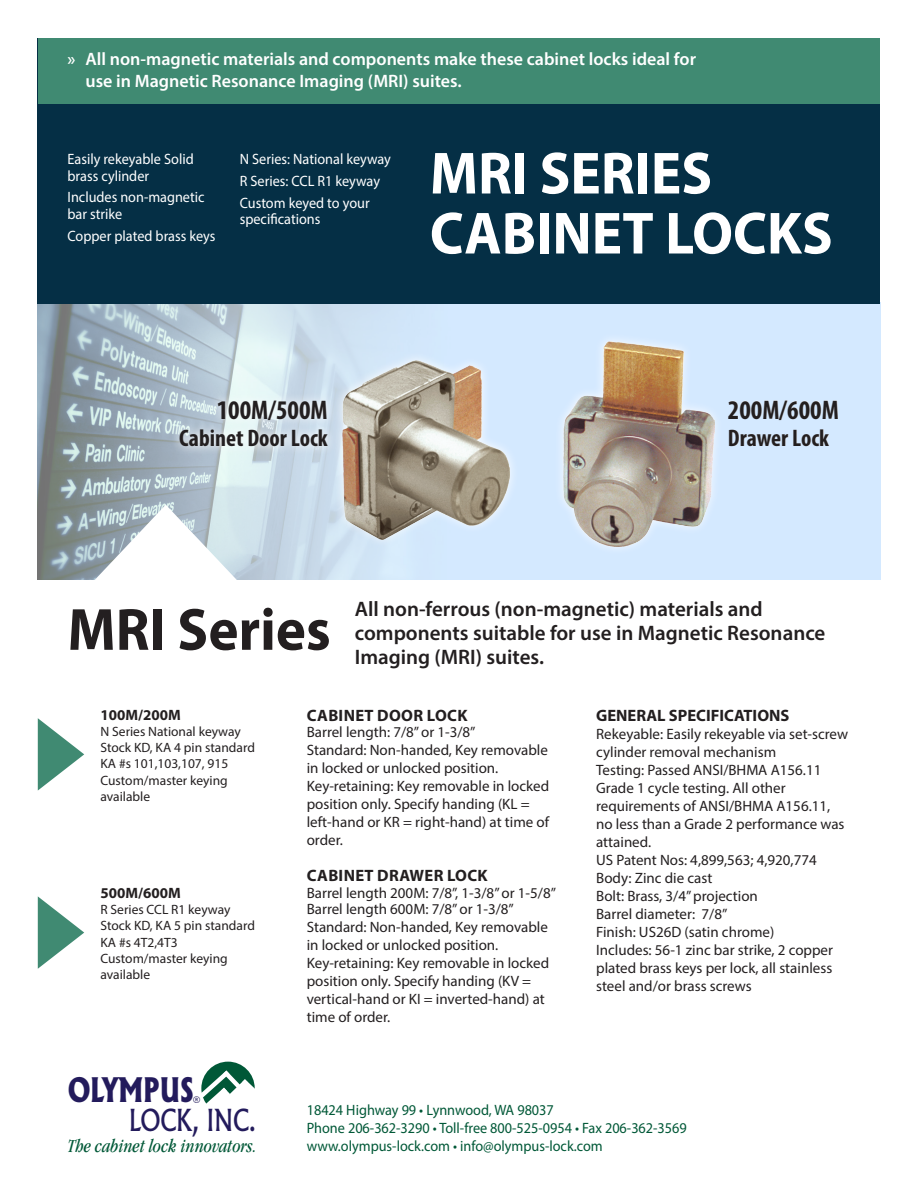
<style>
.page{position:relative;width:918px;height:1188px;background:#fff}
.page>*{position:absolute;margin:0;border:0;box-sizing:border-box;transform-origin:0 0}
.t1{font:700 60px/60px "Myriad Pro";color:#fff;scale:.95 1}
.t2{font:700 60px "Myriad Pro";color:#231f20;scale:.95 1}
.t3{font:800 32.4px "Albertus";color:#231b5c;scale:.78 1}
.t4{font:500 29.1px "Albertus";color:#231b5c;scale:.8 1}
.t5{font:700 condensed 27px "Myriad Pro";color:#231f20}
.t6{font:700 condensed 24px "Myriad Pro";color:#231f20}
.t7{font:600 21px/24px "Myriad Pro";color:#231f20}
.t8{font:italic condensed 19.05px "Garamond";color:#005837;scale:.96 1}
.t9{font:600 18px/21.6px "Myriad Pro";color:#fff}
.t10{font:700 16.5px "Myriad Pro";letter-spacing:.02em;color:#231f20}
.t11{font:700 16.5px "Myriad Pro";color:#231f20}
.t12{font:15px/18px "Myriad Pro";color:#231f20}
.t13{font:15px/16.5px "Myriad Pro";color:#fff;scale:.95 1}
.t14{font:15px "Myriad Pro";color:#005837;scale:.95 1}
.t15{font:700 15px "Myriad Pro";color:#231f20}
.t16{font:500 14.4px "Albertus";color:#231b5c}
.t17{font:13.5px/16.2px "Myriad Pro";color:#231f20}
</style>
<div class="page">
<img style="left:38px;top:303px;width:842px;height:277px">
<div style="left:333px;top:351px;width:186px;height:198px;background:#fff;opacity:.8"></div>
<img style="left:342px;top:360px;width:167px;height:180px">
<div style="left:554px;top:332px;width:169px;height:223px;background:#d4e9ff"></div>
<img style="left:564px;top:342px;width:150px;height:204px">
<div style="left:38px;top:38px;width:842px;height:265px;background:#052f45"></div>
<svg style="left:84px;top:505px;width:163px;height:75px"></svg>
<svg style="left:38px;top:718px;width:46px;height:73px"></svg>
<svg style="left:38px;top:896px;width:46px;height:73px"></svg>
<div style="left:38px;top:38px;width:841px;height:66px;background:#408a72"></div>
<div style="left:201px;top:1062px;width:54px;height:53px;background:#005837;border-radius:50%"></div>
<svg style="left:201px;top:1071px;width:54px;height:44px"></svg>
<div style="left:171px;top:392px;width:166px;height:64px;background:#fff;opacity:.8"></div>
<div style="left:729px;top:400px;width:109px;height:46px;background:#fff;opacity:.8"></div>
<p class="t9" style="left:86px;top:48px;width:612px;text-indent:-18px">» All non-magnetic materials and components make these cabinet locks ideal for use in Magnetic Resonance Imaging (MRI) suites.</p>
<p class="t13" style="left:68px;top:151px;width:134px">Easily rekeyable Solid brass cylinder</p>
<p class="t13" style="left:68px;top:189px;width:146px">Includes non-magnetic bar strike</p>
<p class="t13" style="left:68px;top:227px;width:157px">Copper plated brass keys</p>
<p class="t13" style="left:240px;top:151px;width:161px">N Series: National keyway</p>
<p class="t13" style="left:240px;top:172px;width:149px">R Series: CCL R1 keyway</p>
<p class="t13" style="left:240px;top:194px;width:138px">Custom keyed to your specifications</p>
<p class="t1" style="left:430px;top:141px;width:426px">MRI SERIES<br>CABINET LOCKS</p>
<p class="t5" style="left:217px;top:393px;width:112px">100M/500M</p>
<p class="t6" style="left:179px;top:423px;width:150px">Cabinet Door Lock</p>
<p class="t5" style="left:728px;top:393px;width:112px">200M/600M</p>
<p class="t6" style="left:728px;top:423px;width:103px">Drawer Lock</p>
<p class="t2" style="left:68px;top:590px;width:279px">MRI Series</p>
<p class="t7" style="left:355px;top:597px;width:472px">All non-ferrous (non-magnetic) materials and components suitable for use in Magnetic Resonance<br>Imaging (MRI) suites.</p>
<p class="t15" style="left:100px;top:705px;width:82px">100M/200M</p>
<p class="t17" style="left:100px;top:723px;width:142px">N Series National keyway</p>
<p class="t17" style="left:100px;top:739px;width:156px">Stock KD, KA 4 pin standard</p>
<p class="t17" style="left:100px;top:755px;width:129px">KA #s 101,103,107, 915</p>
<p class="t17" style="left:100px;top:772px;width:129px">Custom/master keying available</p>
<p class="t15" style="left:100px;top:883px;width:82px">500M/600M</p>
<p class="t17" style="left:100px;top:901px;width:132px">R Series CCL R1 keyway</p>
<p class="t17" style="left:100px;top:917px;width:156px">Stock KD, KA 5 pin standard</p>
<p class="t17" style="left:100px;top:934px;width:79px">KA #s 4T2,4T3</p>
<p class="t17" style="left:100px;top:950px;width:129px">Custom/master keying available</p>
<p class="t3" style="left:68px;top:1070px;width:163px">OLYMPUS</p>
<p class="t16" style="left:193px;top:1093px;width:9px">®</p>
<p class="t4" style="left:129px;top:1102px;width:160px">LOCK, INC.</p>
<p class="t8" style="left:68px;top:1135px;width:199px">The cabinet lock innovators.</p>
<p class="t10" style="left:307px;top:705px;width:162px">CABINET DOOR LOCK</p>
<p class="t12" style="left:307px;top:723px;width:170px">Barrel length: 7/8” or 1-3/8”</p>
<p class="t12" style="left:307px;top:741px;width:243px">Standard: Non-handed, Key removable in locked or unlocked position.</p>
<p class="t12" style="left:307px;top:777px;width:244px">Key-retaining: Key removable in locked position only. Specify handing (KL = left-hand or KR = right-hand) at time of order.</p>
<p class="t10" style="left:307px;top:865px;width:182px">CABINET DRAWER LOCK</p>
<p class="t12" style="left:307px;top:884px;width:251px">Barrel length 200M: 7/8”, 1-3/8” or 1-5/8”</p>
<p class="t12" style="left:307px;top:900px;width:209px">Barrel length 600M: 7/8” or 1-3/8”</p>
<p class="t12" style="left:307px;top:918px;width:243px">Standard: Non-handed, Key removable in locked or unlocked position.</p>
<p class="t12" style="left:307px;top:954px;width:244px">Key-retaining: Key removable in locked position only. Specify handing (KV = vertical-hand or KI = inverted-hand) at time of order.</p>
<p class="t11" style="left:596px;top:705px;width:195px">GENERAL SPECIFICATIONS</p>
<p class="t12" style="left:596px;top:725px;width:254px">Rekeyable: Easily rekeyable via set-screw cylinder removal mechanism</p>
<p class="t12" style="left:596px;top:761px;width:250px">Testing: Passed ANSI/BHMA A156.11<br>Grade 1 cycle testing. All other requirements of ANSI/BHMA A156.11, no less than a Grade 2 performance was attained.</p>
<p class="t12" style="left:596px;top:851px;width:222px">US Patent Nos: 4,899,563; 4,920,774</p>
<p class="t12" style="left:596px;top:869px;width:118px">Body: Zinc die cast</p>
<p class="t12" style="left:596px;top:887px;width:163px">Bolt: Brass, 3/4” projection</p>
<p class="t12" style="left:596px;top:905px;width:133px">Barrel diameter: 7/8”</p>
<p class="t12" style="left:596px;top:923px;width:180px">Finish: US26D (satin chrome)</p>
<p class="t12" style="left:596px;top:941px;width:238px;text-align:justify">Includes: 56-1 zinc bar strike, 2 copper plated brass keys per lock, all stainless steel and/or brass screws</p>
<p class="t14" style="left:307px;top:1101px;width:262px">18424 Highway 99 • Lynnwood, WA 98037</p>
<p class="t14" style="left:307px;top:1119px;width:402px">Phone 206-362-3290 • Toll-free 800-525-0954 • Fax 206-362-3569</p>
<p class="t14" style="left:307px;top:1137px;width:313px">www.olympus-lock.com • info@olympus-lock.com</p>
</div>
